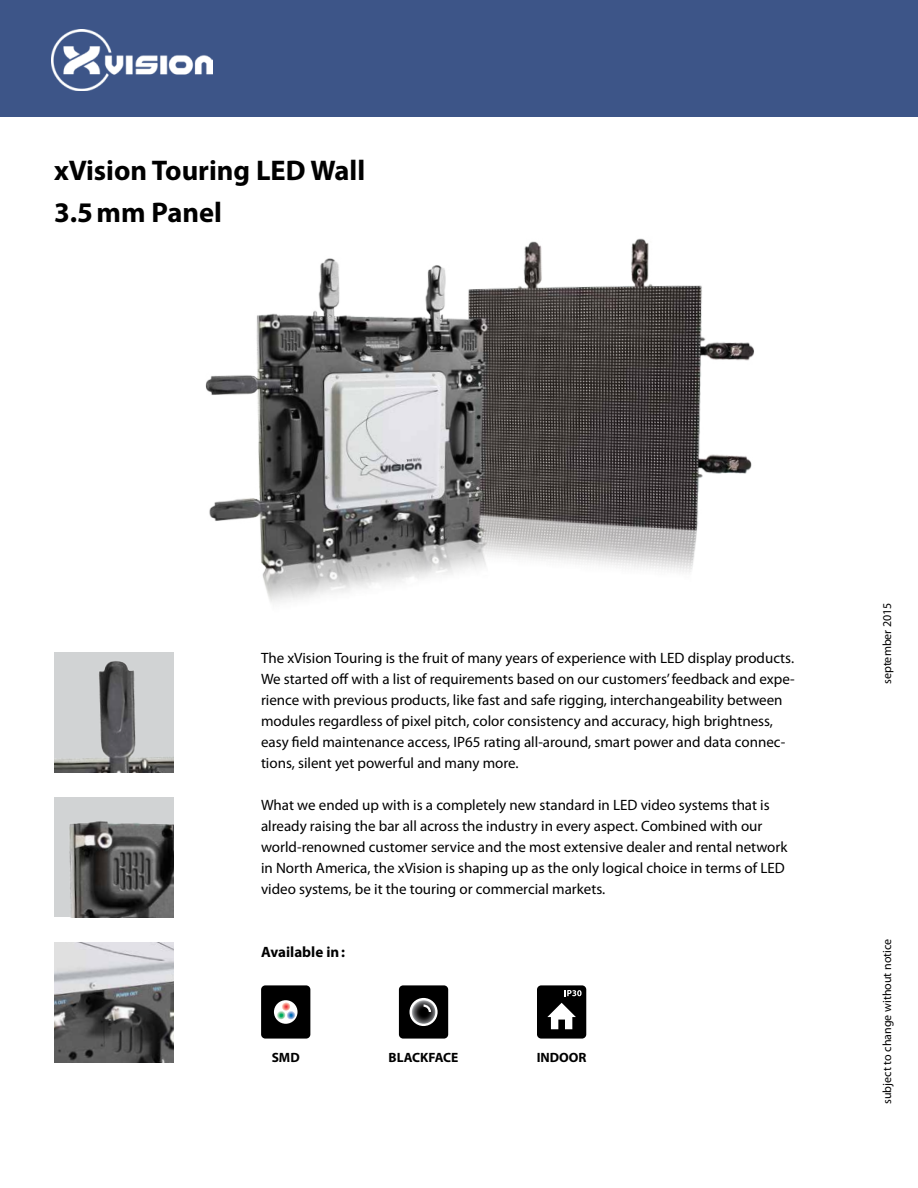
<style>
.page{position:relative;width:918px;height:1188px;background:#fff}
.page>*{position:absolute;margin:0;border:0;box-sizing:border-box;transform-origin:0 0}
.t1{font:700 28.5px/42px "Myriad Pro";color:#000}
.t2{font:15px/21px "Myriad Pro";color:#000}
.t3{font:700 15px "Myriad Pro";color:#000}
.t4{font:700 13.5px "Myriad Pro";color:#000}
.t5{font:12px "Myriad Pro";color:#000}
</style>
<div class="page">
<div style="left:0;top:0;width:918px;height:117px;background:#3d5588"></div>
<img style="left:205px;top:238px;width:549px;height:365px">
<img style="left:54px;top:652px;width:120px;height:120px">
<img style="left:54px;top:797px;width:120px;height:120px">
<img style="left:54px;top:942px;width:120px;height:120px">
<svg style="left:398px;top:985px;width:51px;height:54px"></svg>
<svg style="left:537px;top:985px;width:49px;height:54px"></svg>
<svg style="left:261px;top:985px;width:49px;height:54px"></svg>
<h1 class="t1" style="left:54px;top:150px;width:313px">xVision Touring LED Wall<br>3.5mm Panel</h1>
<p class="t2" style="left:261px;top:648px;width:535px">The xVision Touring is the fruit of many years of experience with LED display products.<br>We started off with a list of requirements based on our customers’ feedback and expe&shy;rience with previous products, like fast and safe rigging, interchangeability between modules regardless of pixel pitch, color consistency and accuracy, high brightness, easy field maintenance access, IP65 rating all-around, smart power and data connec&shy;tions, silent yet powerful and many more.</p>
<p class="t2" style="left:261px;top:795px;width:528px">What we ended up with is a completely new standard in LED video systems that is already raising the bar all across the industry in every aspect. Combined with our world-renowned customer service and the most extensive dealer and rental network in North America, the xVision is shaping up as the only logical choice in terms of LED video systems, be it the touring or commercial markets.</p>
<p class="t3" style="left:261px;top:944px;width:86px">Available in:</p>
<p class="t4" style="left:272px;top:1050px;width:30px">SMD</p>
<p class="t4" style="left:389px;top:1050px;width:71px">BLACKFACE</p>
<p class="t4" style="left:537px;top:1050px;width:51px">INDOOR</p>
<p class="t5" style="left:880px;top:684px;width:83px;rotate:-90deg">september 2015</p>
<p class="t5" style="left:880px;top:1104px;width:167px;rotate:-90deg">subject to change without notice</p>
</div>
